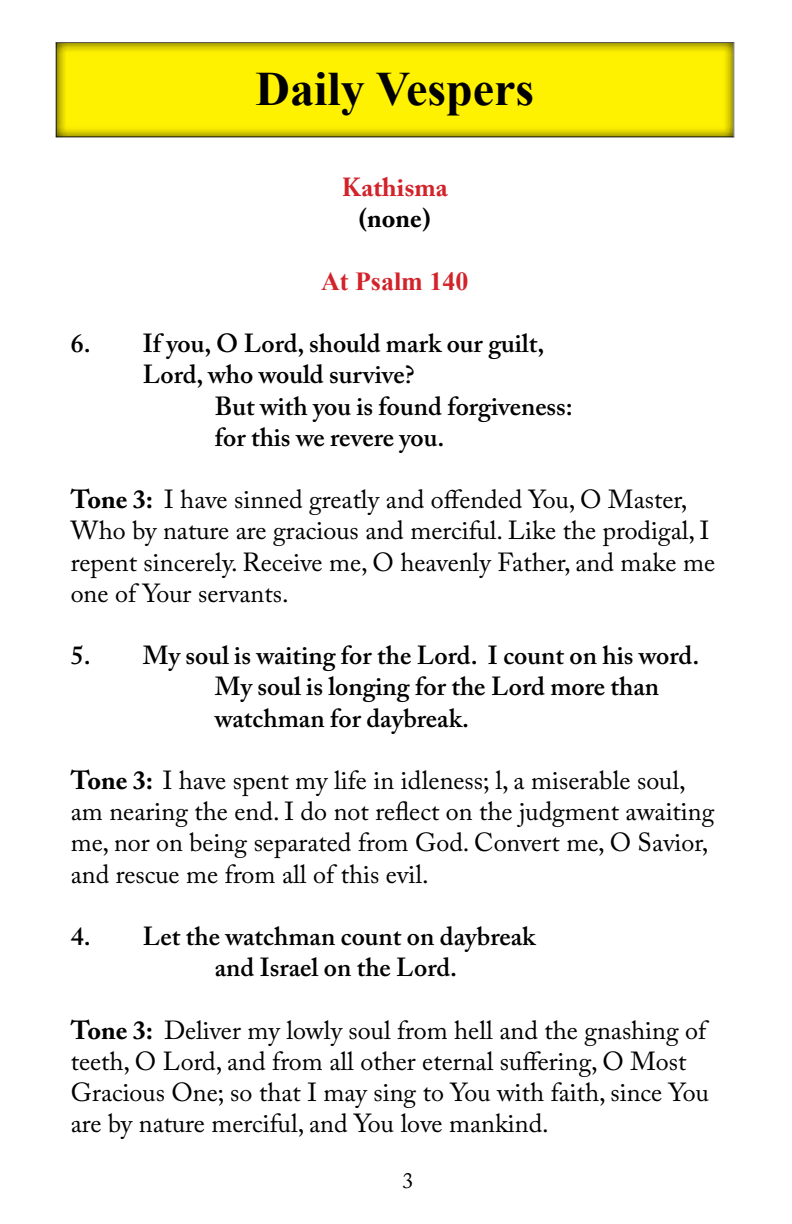
<style>
.page{position:relative;width:792px;height:1224px;background:#fff}
.page>*{position:absolute;margin:0;border:0;box-sizing:border-box;transform-origin:0 0}
.t1{font:700 48px "Times New Roman";color:#000}
.t2{font:26px/31.2px "Adobe Caslon Pro";color:#000}
.t3{font:600 26px/31.2px "Adobe Caslon Pro";color:#000}
.t4{font:700 26px "Times New Roman";color:#d2232a}
.t5{font:700 26px "Adobe Caslon Pro";color:#d2232a}
.t6{font:700 26px "Adobe Caslon Pro";color:#000}
.t7{font:22px "Adobe Caslon Pro";color:#000}
.s1{font-weight:700}
</style>
<div class="page">
<svg style="left:55px;top:42px;width:680px;height:96px;background:#f1e504"></svg>
<h1 class="t1" style="left:255px;top:54px;width:280px">Daily Vespers</h1>
<p class="t5" style="left:342px;top:172px;width:107px">Kathisma</p>
<p class="t6" style="left:359px;top:203px;width:73px">(none)</p>
<p class="t4" style="left:321px;top:262px;width:149px">At Psalm 140</p>
<p class="t3" style="left:143px;top:328px;width:403px;text-indent:-72px">6. If you, O Lord, should mark our guilt,<br>Lord, who would survive?</p>
<p class="t3" style="left:215px;top:390px;width:360px">But with you is found forgiveness: for this we revere you.</p>
<p class="t2" style="left:71px;top:484px;width:646px"><span class="s1">Tone 3:</span> I have sinned greatly and offended You, O Master, Who by nature are gracious and merciful. Like the prodigal, I repent sincerely. Receive me, O heavenly Father, and make me one of Your servants.</p>
<p class="t3" style="left:215px;top:640px;width:486px;text-indent:-144px">5. My soul is waiting for the Lord. I count on his word.<br>My soul is longing for the Lord more than watchman for daybreak.</p>
<p class="t2" style="left:71px;top:764px;width:645px"><span class="s1">Tone 3:</span> I have spent my life in idleness; l, a miserable soul, am nearing the end. I do not reflect on the judgment awaiting me, nor on being separated from God. Convert me, O Savior, and rescue me from all of this evil.</p>
<p class="t3" style="left:215px;top:920px;width:322px;text-indent:-144px">4. Let the watchman count on daybreak and Israel on the Lord.</p>
<p class="t2" style="left:71px;top:1014px;width:640px"><span class="s1">Tone 3:</span> Deliver my lowly soul from hell and the gnashing of teeth, O Lord, and from all other eternal suffering, O Most Gracious One; so that I may sing to You with faith, since You are by nature merciful, and You love mankind.</p>
<p class="t7" style="left:402px;top:1168px;width:12px">3</p>
</div>
